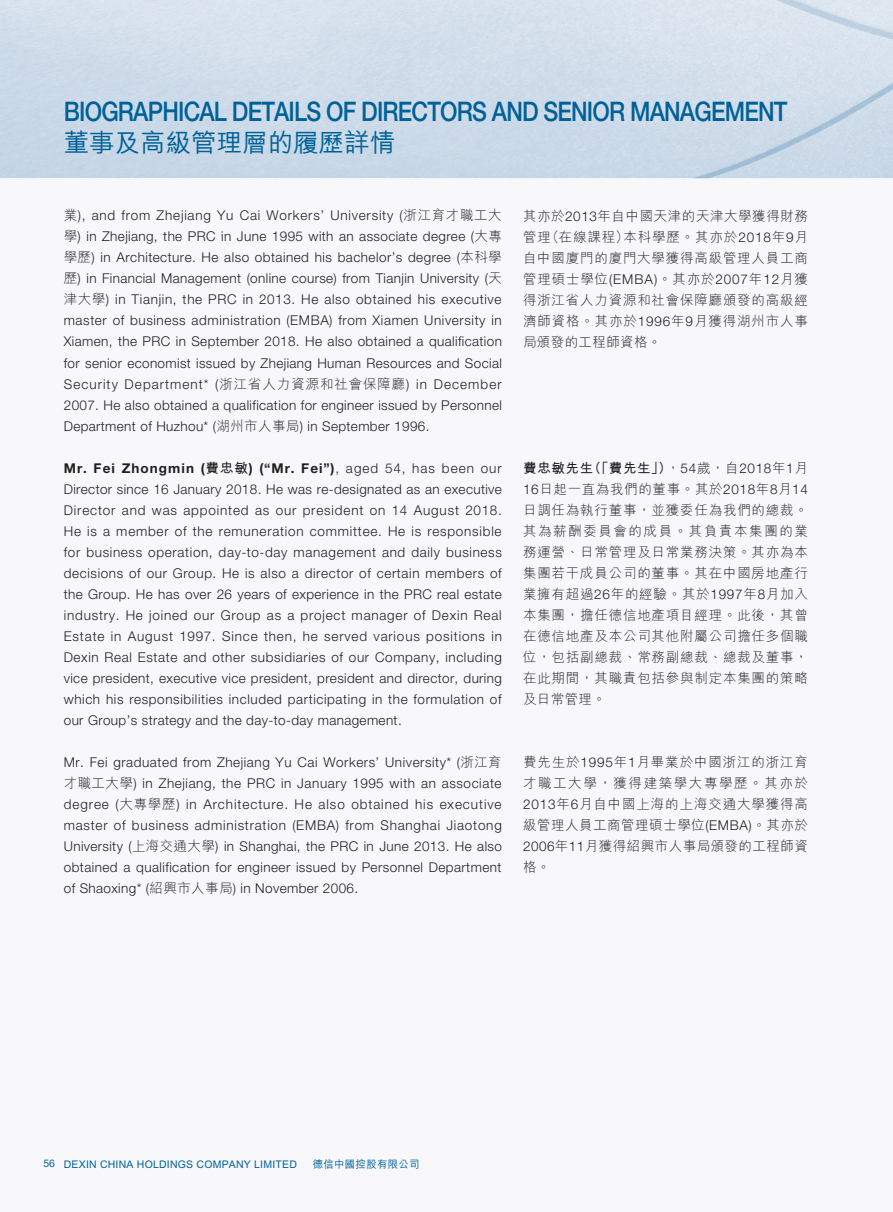
<style>
.page{position:relative;width:893px;height:1212px;background:#fff}
.page>*{position:absolute;margin:0;border:0;box-sizing:border-box;transform-origin:0 0}
.t1{font:500 27px "Helvetica Neue LT Std";letter-spacing:-.035em;color:#006198;scale:.85 1}
.t2{font:500 25.5px "M Hei HK";color:#006198}
.t3{font:300 13.5px/21px "Helvetica Neue LT Std";letter-spacing:.03em;color:#231f20;text-align:justify}
.t4{font:300 13.5px/21px "M Hei HK";letter-spacing:.06em;color:#231f20;text-align:justify}
.t5{font:500 10.5px "M Hei HK";letter-spacing:.02em;color:#006198}
.s1{font-family:"M Hei HK"}
.s2{font-weight:700}
.s3{font-family:"M Hei HK";font-weight:700}
.s4{font-family:"Helvetica Neue LT Std"}
.s5{font-family:"Helvetica Neue LT Std";font-weight:400}
</style>
<div class="page">
<img style="left:0;top:0;width:893px;height:180px">
<h1 class="t1" style="left:64px;top:95px;width:853px">BIOGRAPHICAL DETAILS OF DIRECTORS AND SENIOR MANAGEMENT</h1>
<h2 class="t2" style="left:64px;top:124px;width:333px">董事及高級管理層的履歷詳情</h2>
<p class="t3" style="left:64px;top:205px;width:440px"><span class="s1">業</span>), and from Zhejiang Yu Cai Workers’ University (<span class="s1">浙江育才職工大學</span>) in Zhejiang, the PRC in June 1995 with an associate degree (<span class="s1">大專學歷</span>) in Architecture. He also obtained his bachelor’s degree (<span class="s1">本科學歷</span>) in Financial Management (online course) from Tianjin University (<span class="s1">天津大學</span>) in Tianjin, the PRC in 2013. He also obtained his executive master of business administration (EMBA) from Xiamen University in Xiamen, the PRC in September 2018. He also obtained a qualification for senior economist issued by Zhejiang Human Resources and Social Security Department* (<span class="s1">浙江省人力資源和社會保障廳</span>) in December 2007. He also obtained a qualification for engineer issued by Personnel Department of Huzhou* (<span class="s1">湖州市人事局</span>) in September 1996.</p>
<p class="t3" style="left:64px;top:457px;width:440px"><span class="s2">Mr. Fei Zhongmin (</span><span class="s3">費忠敏</span><span class="s2">) (“Mr. Fei”)</span>, aged 54, has been our Director since 16 January 2018. He was re-designated as an executive Director and was appointed as our president on 14 August 2018.<br>He is a member of the remuneration committee. He is responsible for business operation, day-to-day management and daily business decisions of our Group. He is also a director of certain members of the Group. He has over 26 years of experience in the PRC real estate industry. He joined our Group as a project manager of Dexin Real Estate in August 1997. Since then, he served various positions in Dexin Real Estate and other subsidiaries of our Company, including vice president, executive vice president, president and director, during which his responsibilities included participating in the formulation of our Group’s strategy and the day-to-day management.</p>
<p class="t3" style="left:64px;top:751px;width:440px">Mr. Fei graduated from Zhejiang Yu Cai Workers’ University* (<span class="s1">浙江育才職工大學</span>) in Zhejiang, the PRC in January 1995 with an associate degree (<span class="s1">大專學歷</span>) in Architecture. He also obtained his executive master of business administration (EMBA) from Shanghai Jiaotong University (<span class="s1">上海交通大學</span>) in Shanghai, the PRC in June 2013. He also obtained a qualification for engineer issued by Personnel Department of Shaoxing* (<span class="s1">紹興市人事局</span>) in November 2006.</p>
<p class="t4" style="left:523px;top:205px;width:286px">其亦於<span class="s4">2013</span>年自中國天津的天津大學獲得財務管理（在線課程）本科學歷。其亦於<span class="s4">2018</span>年<span class="s4">9</span>月自中國廈門的廈門大學獲得高級管理人員工商管理碩士學位<span class="s4">(EMBA)</span>。其亦於<span class="s4">2007</span>年<span class="s4">12</span>月獲得浙江省人力資源和社會保障廳頒發的高級經濟師資格。其亦於<span class="s4">1996</span>年<span class="s4">9</span>月獲得湖州市人事局頒發的工程師資格。</p>
<p class="t4" style="left:523px;top:457px;width:286px"><span class="s2">費忠敏先生（「費先生」）</span>，<span class="s4">54</span>歲，自<span class="s4">2018</span>年<span class="s4">1</span>月<span class="s4">16</span>日起一直為我們的董事。其於<span class="s4">2018</span>年<span class="s4">8</span>月<span class="s4">14</span>日調任為執行董事，並獲委任為我們的總裁。其為薪酬委員會的成員。其負責本集團的業務運營、日常管理及日常業務決策。其亦為本集團若干成員公司的董事。其在中國房地產行業擁有超過<span class="s4">26</span>年的經驗。其於<span class="s4">1997</span>年<span class="s4">8</span>月加入本集團，擔任德信地產項目經理。此後，其曾在德信地產及本公司其他附屬公司擔任多個職位，包括副總裁、常務副總裁、總裁及董事，在此期間，其職責包括參與制定本集團的策略及日常管理。</p>
<p class="t4" style="left:523px;top:751px;width:286px">費先生於<span class="s4">1995</span>年<span class="s4">1</span>月畢業於中國浙江的浙江育才職工大學，獲得建築學大專學歷。其亦於<span class="s4">2013</span>年<span class="s4">6</span>月自中國上海的上海交通大學獲得高級管理人員工商管理碩士學位<span class="s4">(EMBA)</span>。其亦於<span class="s4">2006</span>年<span class="s4">11</span>月獲得紹興市人事局頒發的工程師資格。</p>
<p class="t5" style="left:43px;top:1156px;width:255px"><span class="s5">56</span> DEXIN CHINA HOLDINGS COMPANY LIMITED</p>
<p class="t5" style="left:313px;top:1156px;width:108px">德信中國控股有限公司</p>
</div>
